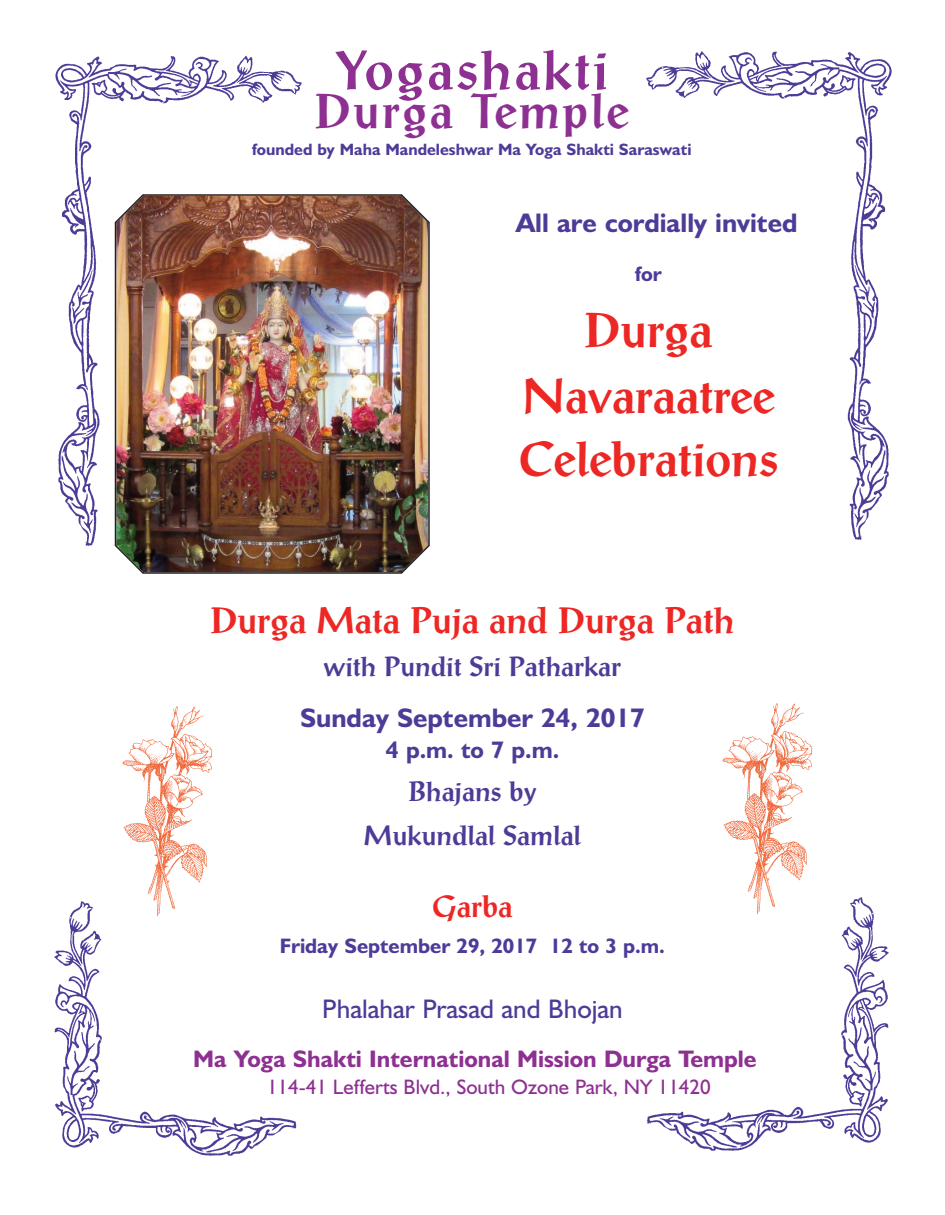
<style>
.page{position:relative;width:945px;height:1215px;background:#fff}
.page>*{position:absolute;margin:0;border:0;box-sizing:border-box;transform-origin:0 0}
.t1{font:700 54px "Prose Antique";letter-spacing:.05em;color:#8d3092}
.t2{font:700 48px/64.5px "Prose Antique";color:#ec2724;text-align:center}
.t3{font:700 48px "Prose Antique";letter-spacing:.05em;color:#8d3092}
.t4{font:700 36px "Prose Antique";color:#ec2724}
.t5{font:700 30px "Prose Antique";color:#ec2724}
.t6{font:700 27px/43.5px "Prose Antique";color:#4e3b98;text-align:center}
.t7{font:700 27px "Humanist 521 BT";color:#4e3b98}
.t8{font:27px "Humanist 521 BT";color:#4e3b98}
.t9{font:700 24px "Humanist 521 BT";color:#8d3092}
.t10{font:700 24px "Humanist 521 BT";color:#4e3b98}
.t11{font:21px "Humanist 521 BT";color:#8d3092}
.t12{font:700 21px "Humanist 521 BT";color:#4e3b98}
.t13{font:700 16.5px "Humanist 521 BT";color:#4e3b98}
</style>
<div class="page">
<img style="left:646px;top:51px;width:246px;height:489px">
<img style="left:55px;top:55px;width:247px;height:491px">
<img style="left:54px;top:901px;width:243px;height:255px">
<img style="left:646px;top:897px;width:243px;height:254px">
<img style="left:115px;top:194px;width:315px;height:380px">
<img style="left:122px;top:706px;width:93px;height:214px">
<img style="left:722px;top:703px;width:93px;height:215px">
<h1 class="t1" style="left:336px;top:39px;width:274px">Yogashakti</h1>
<h2 class="t3" style="left:315px;top:84px;width:315px">Durga Temple</h2>
<p class="t13" style="left:252px;top:140px;width:441px">founded by Maha Mandeleshwar Ma Yoga Shakti Saraswati</p>
<h3 class="t7" style="left:516px;top:207px;width:283px">All are cordially invited</h3>
<p class="t12" style="left:635px;top:261px;width:28px">for</p>
<h2 class="t2" style="left:519px;top:298px;width:261px">Durga<br>Navaraatree<br>Celebrations</h2>
<h3 class="t4" style="left:210px;top:600px;width:526px">Durga Mata Puja and Durga Path</h3>
<h3 class="t6" style="left:324px;top:645px;width:299px">with Pundit Sri Patharkar</h3>
<h3 class="t7" style="left:300px;top:702px;width:346px">Sunday September 24, 2017</h3>
<h3 class="t10" style="left:386px;top:735px;width:175px">4 p.m. to 7 p.m.</h3>
<h3 class="t6" style="left:364px;top:770px;width:219px">Bhajans by<br>Mukundlal Samlal</h3>
<h3 class="t5" style="left:432px;top:889px;width:82px">Garba</h3>
<p class="t12" style="left:280px;top:933px;width:387px">Friday September 29, 2017 12 to 3 p.m.</p>
<h3 class="t8" style="left:322px;top:993px;width:302px">Phalahar Prasad and Bhojan</h3>
<h3 class="t9" style="left:193px;top:1045px;width:565px">Ma Yoga Shakti International Mission Durga Temple</h3>
<p class="t11" style="left:267px;top:1074px;width:445px">114-41 Lefferts Blvd., South Ozone Park, NY 11420</p>
</div>
